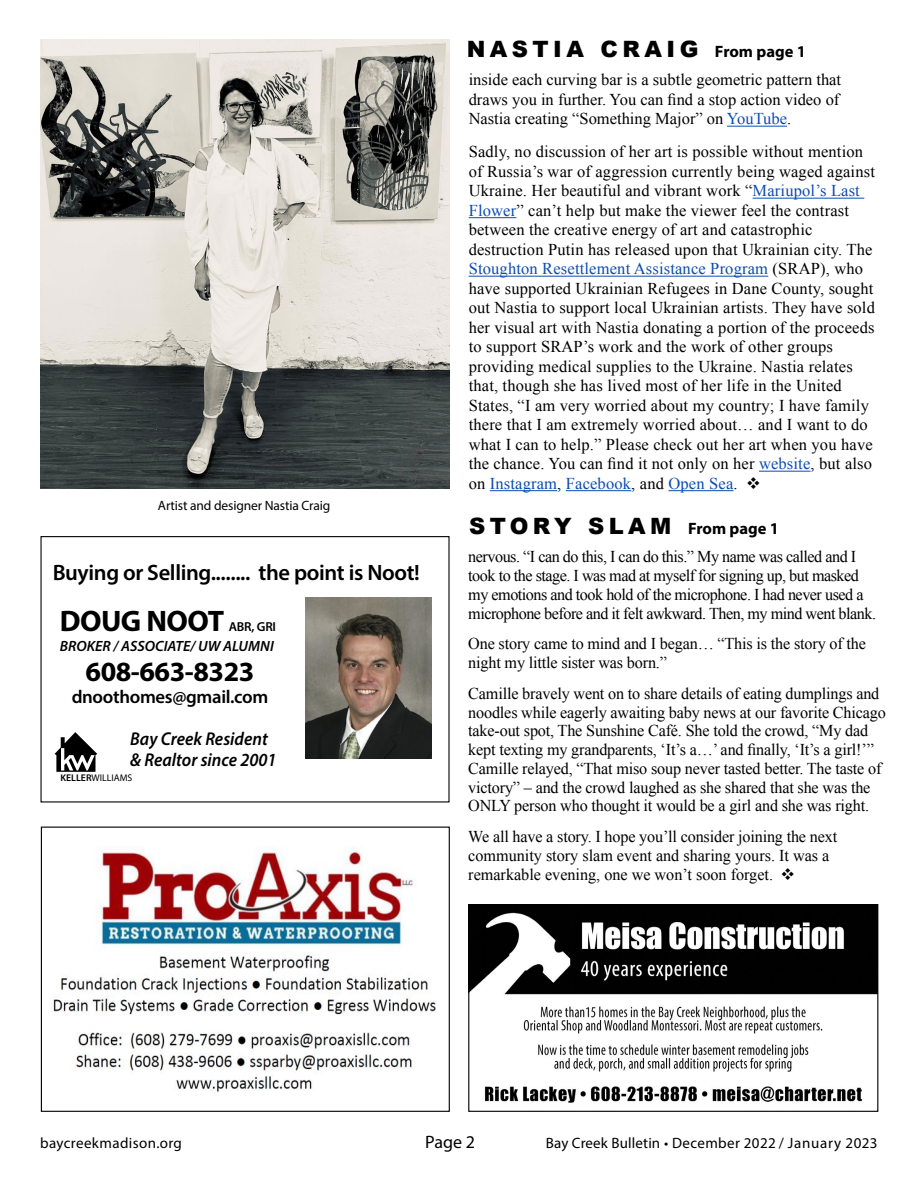
<style>
.page{position:relative;width:918px;height:1188px;background:#fff}
.page>*{position:absolute;margin:0;border:0;box-sizing:border-box;transform-origin:0 0}
.t1{font:700 29.7px "Myriad Pro";letter-spacing:-.015em;color:#000}
.t2{font:700 27.9px "Myriad Pro";letter-spacing:-.015em;color:#000}
.t3{font:900 22.5px "Arial";letter-spacing:.2em;color:#000}
.t4{font:600 22.35px "Myriad Pro";letter-spacing:-.015em;color:#000}
.t5{font:italic 600 18.6px/20.4px "Myriad Pro";color:#000;scale:.94 1}
.t6{font:600 18.6px "Myriad Pro";letter-spacing:-.015em;color:#000}
.t7{font:18px "Myriad Pro";color:#000}
.t8{font:16.5px/19.5px "Times New Roman";letter-spacing:.01em;color:#000}
.t9{font:16.5px/18.8px "Times New Roman";letter-spacing:-.01em;color:#000}
.t10{font:16.5px/18.8px "Times New Roman";letter-spacing:-.03em;color:#000}
.t11{font:15px "Myriad Pro";letter-spacing:.025em;color:#000}
.t12{font:italic 600 14.85px "Myriad Pro";color:#000}
.t13{font:13.5px "Myriad Pro";letter-spacing:-.01em;color:#000}
.t14{font:600 13.05px "Myriad Pro";letter-spacing:-.015em;color:#000}
.t15{font:9.75px "Myriad Pro";color:#000}
.s1{font-family:"Myriad Pro";font-weight:700;font-size:16.5px}
.s2{font-weight:600}
.s3{color:#0b4cb4}
</style>
<div class="page">
<img style="left:305px;top:597px;width:127px;height:161px">
<svg style="left:55px;top:732px;width:42px;height:40px"></svg>
<div style="left:41px;top:536px;width:409px;height:266px;border:1px solid #000"></div>
<img style="left:53px;top:849px;width:383px;height:243px">
<div style="left:41px;top:827px;width:409px;height:285px;border:1px solid #000"></div>
<hr style="left:727px;top:126px;width:60px;height:1px;background:#0b4cb4">
<hr style="left:753px;top:198px;width:111px;height:1px;background:#0b4cb4">
<hr style="left:469px;top:217px;width:47px;height:1px;background:#0b4cb4">
<hr style="left:469px;top:276px;width:299px;height:1px;background:#0b4cb4">
<hr style="left:759px;top:471px;width:52px;height:1px;background:#0b4cb4">
<hr style="left:490px;top:490px;width:67px;height:1px;background:#0b4cb4">
<hr style="left:566px;top:490px;width:65px;height:1px;background:#0b4cb4">
<hr style="left:668px;top:490px;width:66px;height:1px;background:#0b4cb4">
<img style="left:40px;top:39px;width:409px;height:450px">
<img style="left:470px;top:906px;width:406px;height:197px">
<div style="left:468px;top:904px;width:410px;height:208px;border:1px solid #000"></div>
<h3 class="t3" style="left:467px;top:32px;width:341px">NASTIA CRAIG <span class="s1">From page 1</span></h3>
<p class="t13" style="left:158px;top:497px;width:174px">Artist and designer Nastia Craig</p>
<h3 class="t4" style="left:53px;top:558px;width:369px">Buying or Selling........ the point is Noot!</h3>
<h1 class="t1" style="left:60px;top:601px;width:166px">DOUG NOOT</h1>
<p class="t14" style="left:229px;top:618px;width:49px">ABR, GRI</p>
<p class="t12" style="left:60px;top:637px;width:216px">BROKER / ASSOCIATE/ UW ALUMNI</p>
<h2 class="t2" style="left:86px;top:653px;width:170px">608-663-8323</h2>
<p class="t6" style="left:72px;top:685px;width:198px">dnoothomes@gmail.com</p>
<p class="t5" style="left:130px;top:728px;width:157px">Bay Creek Resident &amp; Realtor since 2001</p>
<p class="t15" style="left:61px;top:772px;width:73px"><span class="s2">KELLER</span>WILLIAMS</p>
<p class="t8" style="left:469px;top:70px;width:374px;text-align:justify">inside each curving bar is a subtle geometric pattern that draws you in further. You can find a stop action video of Nastia creating “Something Major” on <span class="s3">YouTube</span>.</p>
<p class="t8" style="left:469px;top:142px;width:408px">Sadly, no discussion of her art is possible without mention of Russia’s war of aggression currently being waged against Ukraine. Her beautiful and vibrant work “<span class="s3">Mariupol’s Last Flower</span>” can’t help but make the viewer feel the contrast between the creative energy of art and catastrophic destruction Putin has released upon that Ukrainian city. The <span class="s3">Stoughton Resettlement Assistance Program</span> (SRAP), who have supported Ukrainian Refugees in Dane County, sought out Nastia to support local Ukrainian artists. They have sold her visual art with Nastia donating a portion of the proceeds to support SRAP’s work and the work of other groups providing medical supplies to the Ukraine. Nastia relates that, though she has lived most of her life in the United States, “I am very worried about my country; I have family there that I am extremely worried about… and I want to do what I can to help.” Please check out her art when you have the chance. You can find it not only on her <span class="s3">website</span>, but also on <span class="s3">Instagram</span>, <span class="s3">Facebook</span>, and <span class="s3">Open Sea</span>. ❖</p>
<h3 class="t3" style="left:469px;top:509px;width:311px">STORY SLAM <span class="s1">From page 1</span></h3>
<p class="t10" style="left:468px;top:547px;width:409px">nervous. “I can do this, I can do this.” My name was called and I took to the stage. I was mad at myself for signing up, but masked my emotions and took hold of the microphone. I had never used a microphone before and it felt awkward. Then, my mind went blank.</p>
<p class="t9" style="left:468px;top:634px;width:399px">One story came to mind and I began… “This is the story of the night my little sister was born.”</p>
<p class="t9" style="left:468px;top:684px;width:419px">Camille bravely went on to share details of eating dumplings and noodles while eagerly awaiting baby news at our favorite Chicago take-out spot, The Sunshine Café. She told the crowd, “My dad kept texting my grandparents, ‘It’s a…’ and finally, ‘It’s a girl!’” Camille relayed, “That miso soup never tasted better. The taste of victory” – and the crowd laughed as she shared that she was the ONLY person who thought it would be a girl and she was right.</p>
<p class="t8" style="left:468px;top:827px;width:370px;line-height:18.8px">We all have a story. I hope you’ll consider joining the next community story slam event and sharing yours. It was a remarkable evening, one we won’t soon forget. ❖</p>
<p class="t11" style="left:40px;top:1134px;width:143px">baycreekmadison.org</p>
<p class="t7" style="left:425px;top:1131px;width:51px">Page 2</p>
<p class="t11" style="left:546px;top:1134px;width:333px">Bay Creek Bulletin • December 2022 / January 2023</p>
</div>
